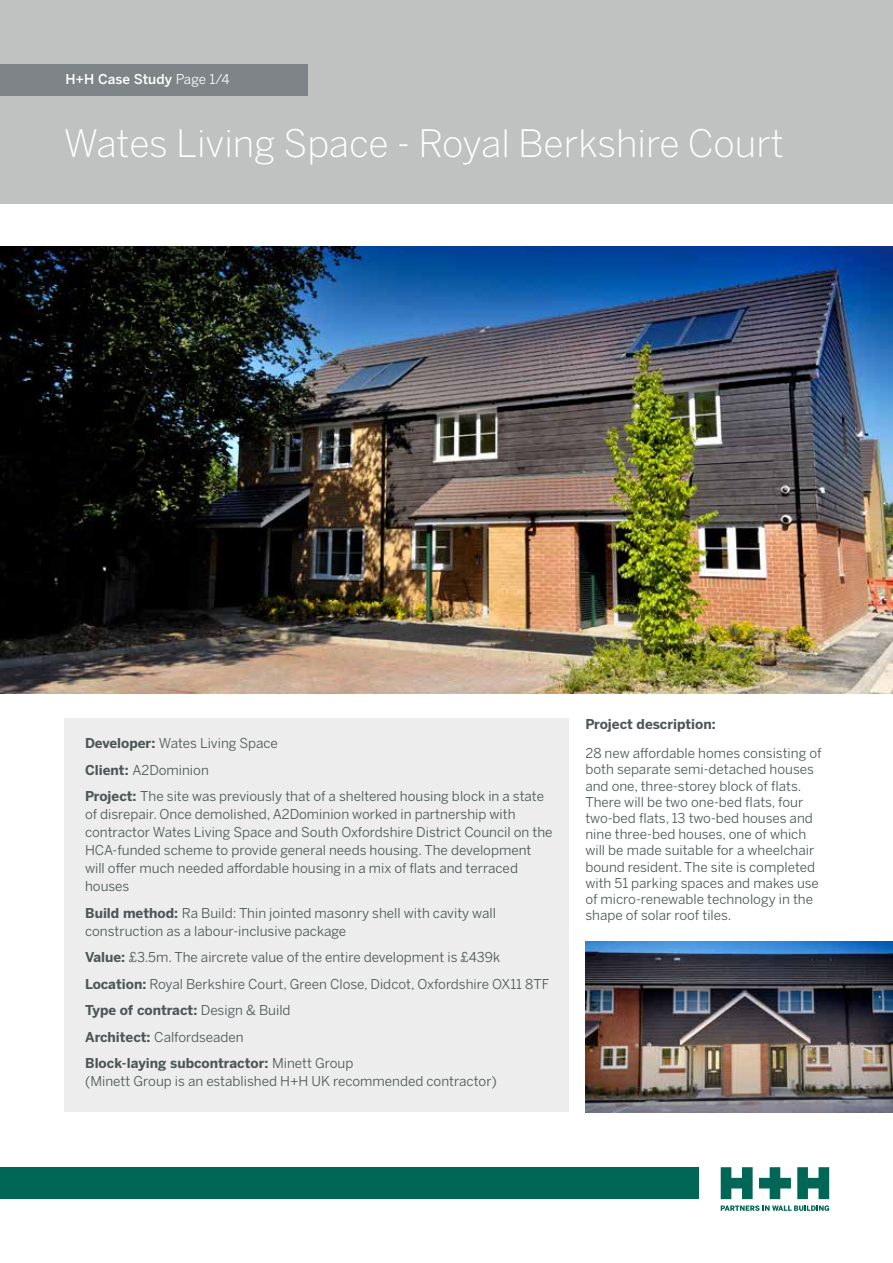
<style>
.page{position:relative;width:893px;height:1263px;background:#fff}
.page>*{position:absolute;margin:0;border:0;box-sizing:border-box;transform-origin:0 0}
.t1{font:300 37.5px "Benton Sans";color:#fff}
.t2{font:13.5px/16.2px "Benton Sans";color:#4e5557}
.t3{font:500 13.5px "Benton Sans";color:#fff}
.t4{font:700 13.5px "Benton Sans";color:#4e5557}
.s1{font-weight:400}
.s2{font-weight:700}
</style>
<div class="page">
<div style="left:0;top:0;width:893px;height:204px;background:#bfc2c0"></div>
<div style="left:0;top:64px;width:308px;height:31px;background:#7e8487"></div>
<div style="left:0;top:1168px;width:699px;height:31px;background:#006656"></div>
<svg style="left:721px;top:1205px;width:108px;height:6px"></svg>
<svg style="left:721px;top:1167px;width:32px;height:32px"></svg>
<svg style="left:797px;top:1167px;width:32px;height:32px"></svg>
<svg style="left:759px;top:1167px;width:32px;height:32px"></svg>
<div style="left:64px;top:719px;width:504px;height:393px;background:#ecedec"></div>
<img style="left:0;top:247px;width:893px;height:446px">
<img style="left:585px;top:942px;width:308px;height:170px">
<p class="t3" style="left:65px;top:71px;width:166px">H+H Case Study <span class="s1">Page 1/4</span></p>
<h1 class="t1" style="left:64px;top:122px;width:722px">Wates Living Space - Royal Berkshire Court</h1>
<p class="t2" style="left:85px;top:730px;width:461px;line-height:26.5px"><span class="s2">Developer:</span> Wates Living Space<br><span class="s2">Client:</span> A2Dominion<br><span class="s2">Project:</span> The site was previously that of a sheltered housing block in a state</p>
<p class="t2" style="left:85px;top:805px;width:469px;line-height:18px">of disrepair. Once demolished, A2Dominion worked in partnership with contractor Wates Living Space and South Oxfordshire District Council on the HCA-funded scheme to provide general needs housing. The development will offer much needed affordable housing in a mix of flats and terraced houses</p>
<p class="t2" style="left:85px;top:904px;width:412px;line-height:18px"><span class="s2">Build method:</span> Ra Build: Thin jointed masonry shell with cavity wall construction as a labour-inclusive package</p>
<p class="t2" style="left:85px;top:944px;width:466px;line-height:26.5px"><span class="s2">Value:</span> £3.5m. The aircrete value of the entire development is £439k <span class="s2">Location:</span> Royal Berkshire Court, Green Close, Didcot, Oxfordshire OX11 8TF <span class="s2">Type of contract:</span> Design &amp; Build<br><span class="s2">Architect:</span> Calfordseaden<br><span class="s2">Block-laying subcontractor:</span> Minett Group</p>
<p class="t2" style="left:85px;top:1073px;width:413px">(Minett Group is an established H+H UK recommended contractor)</p>
<p class="t4" style="left:585px;top:716px;width:132px">Project description:</p>
<p class="t2" style="left:585px;top:745px;width:238px">28 new affordable homes consisting of both separate semi-detached houses and one, three-storey block of flats.<br>There will be two one-bed flats, four two-bed flats, 13 two-bed houses and nine three-bed houses, one of which will be made suitable for a wheelchair bound resident. The site is completed with 51 parking spaces and makes use of micro-renewable technology in the shape of solar roof tiles.</p>
</div>
